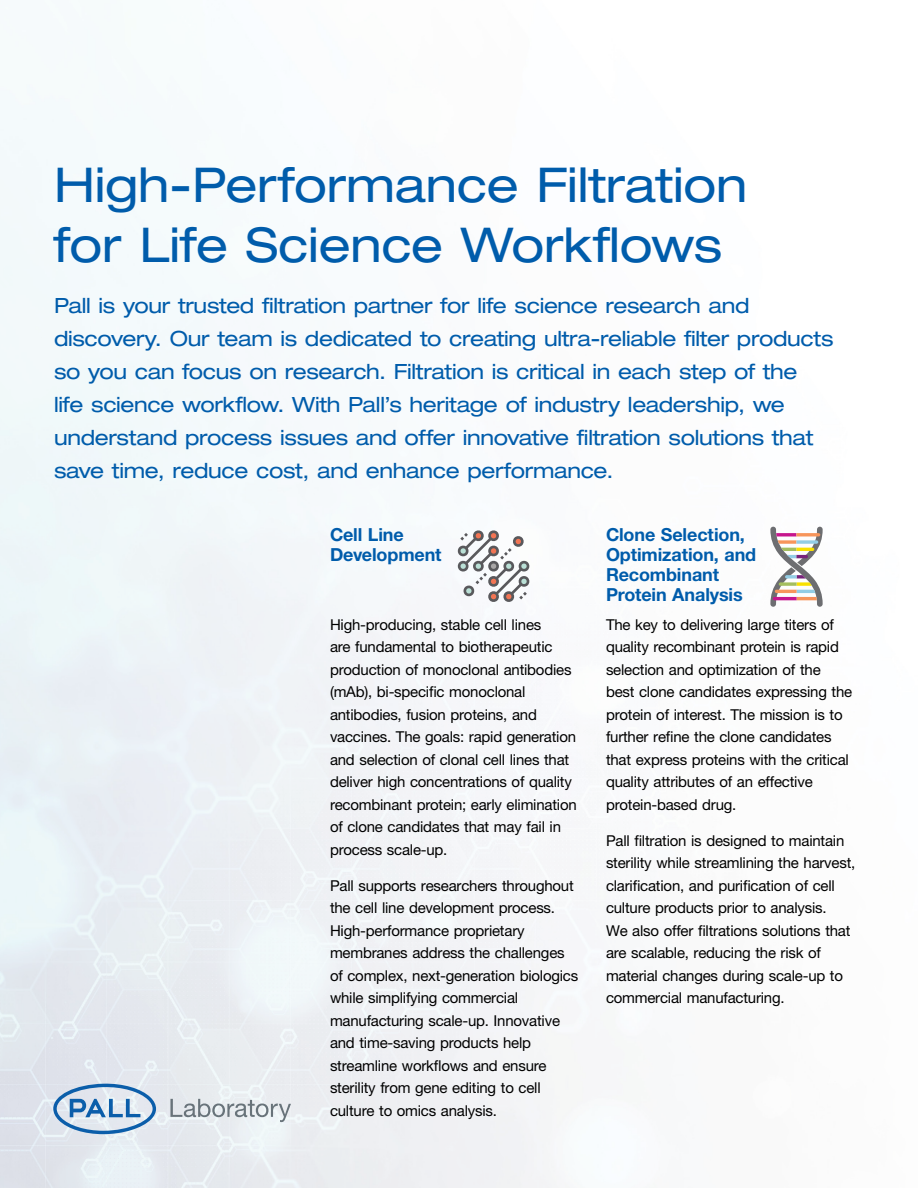
<style>
.page{position:relative;width:918px;height:1188px;background:#fff}
.page>*{position:absolute;margin:0;border:0;box-sizing:border-box;transform-origin:0 0}
.t1{font:expanded 48px/60px "Helvetica Neue";letter-spacing:-.005em;color:#005cab}
.t2{font:expanded 21px/33px "Helvetica Neue";letter-spacing:-.015em;color:#005cab}
.t3{font:700 18px/20.2px "Helvetica Neue LT Std";letter-spacing:-.01em;color:#005cab}
.t4{font:15px/22.5px "Helvetica Neue LT Std";letter-spacing:-.015em;color:#000}
</style>
<div class="page">
<svg style="left:53px;top:1083px;width:103px;height:51px;background:#acc4dd"></svg>
<svg style="left:170px;top:1099px;width:121px;height:23px;background:#cad0d4"></svg>
<svg style="left:457px;top:530px;width:73px;height:72px"></svg>
<svg style="left:770px;top:527px;width:53px;height:80px"></svg>
<h1 class="t1" style="left:54px;top:155px;width:695px">High-Performance Filtration for Life Science Workflows</h1>
<p class="t2" style="left:54px;top:289px;width:781px">Pall is your trusted filtration partner for life science research and discovery. Our team is dedicated to creating ultra-reliable filter products so you can focus on research. Filtration is critical in each step of the<br>life science workflow. With Pall’s heritage of industry leadership, we understand process issues and offer innovative filtration solutions that save time, reduce cost, and enhance performance.</p>
<p class="t3" style="left:330px;top:524px;width:113px">Cell Line<br>Development</p>
<p class="t4" style="left:330px;top:613px;width:248px">High-producing, stable cell lines<br>are fundamental to biotherapeutic production of monoclonal antibodies (mAb), bi-specific monoclonal antibodies, fusion proteins, and vaccines. The goals: rapid generation and selection of clonal cell lines that deliver high concentrations of quality recombinant protein; early elimination of clone candidates that may fail in process scale-up.</p>
<p class="t4" style="left:330px;top:874px;width:250px">Pall supports researchers throughout the cell line development process.<br>High-performance proprietary membranes address the challenges of complex, next-generation biologics while simplifying commercial manufacturing scale-up. Innovative and time-saving products help streamline workflows and ensure sterility from gene editing to cell culture to omics analysis.</p>
<p class="t3" style="left:606px;top:524px;width:152px">Clone Selection,<br>Optimization, and<br>Recombinant<br>Protein Analysis</p>
<p class="t4" style="left:606px;top:613px;width:248px">The key to delivering large titers of quality recombinant protein is rapid selection and optimization of the best clone candidates expressing the protein of interest. The mission is to further refine the clone candidates that express proteins with the critical quality attributes of an effective protein-based drug.</p>
<p class="t4" style="left:606px;top:829px;width:251px">Pall filtration is designed to maintain sterility while streamlining the harvest, clarification, and purification of cell culture products prior to analysis.<br>We also offer filtrations solutions that are scalable, reducing the risk of material changes during scale-up to commercial manufacturing.</p>
</div>
